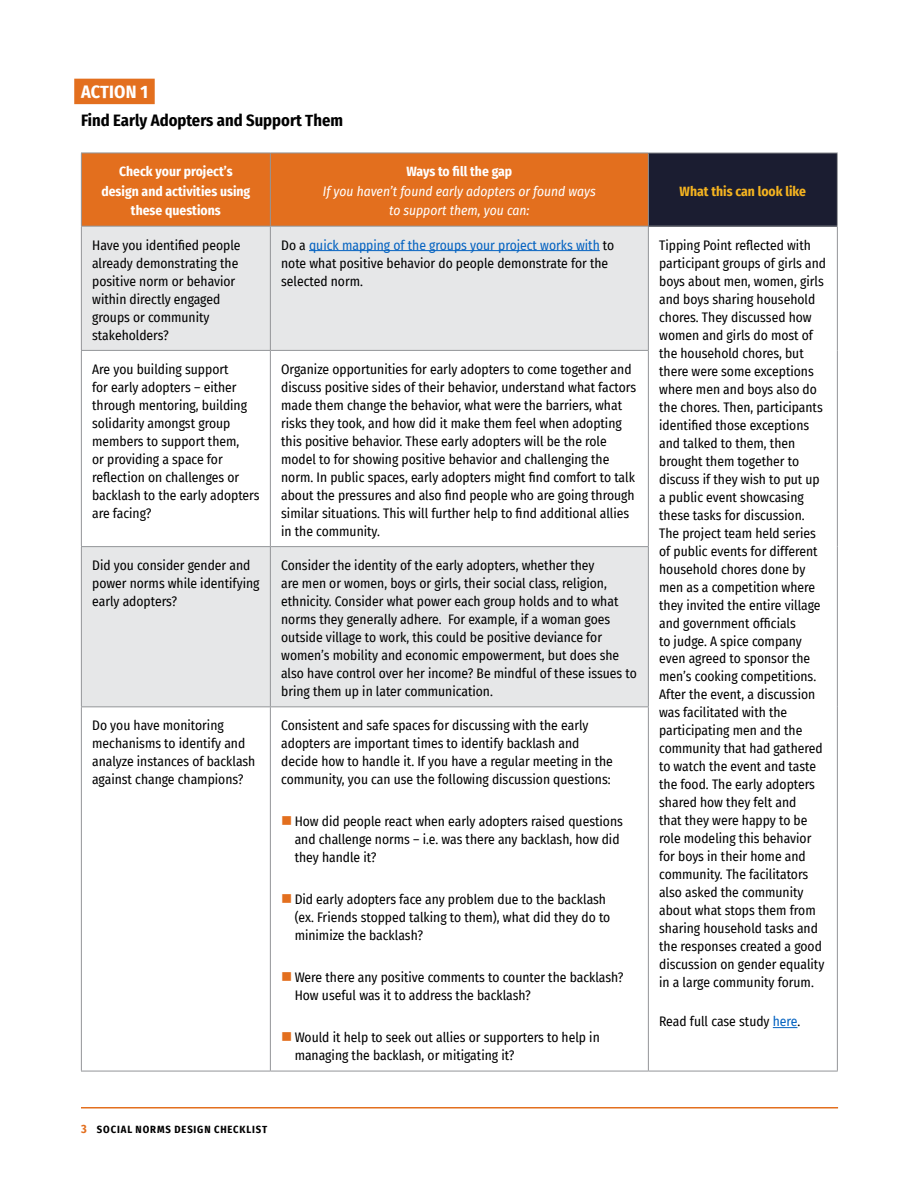
<style>
.page{position:relative;width:918px;height:1188px;background:#fff}
.page>*{position:absolute;margin:0;border:0;box-sizing:border-box;transform-origin:0 0}
.t1{font:700 18px "Fira Sans Condensed";letter-spacing:.01em;color:#fff}
.t2{font:700 16.5px "Fira Sans Condensed";color:#000}
.t3{font:13.5px/18px "Fira Sans Condensed";color:#000}
.t4{font:700 13.5px/19.5px "Fira Sans Condensed";color:#fff;text-align:center}
.t5{font:italic 13.5px/19.5px "Fira Sans Condensed";color:#fff;text-align:center}
.t6{font:700 13.5px "Fira Sans Condensed";color:#f4b320}
.t7{font:700 10.5px "Fira Sans Condensed";letter-spacing:.08em;color:#000}
.s1{color:#0563c1}
.s2{color:#e36f1e}
.s3{font-size:12px;color:#e36f1e}
</style>
<div class="page">
<hr style="left:81px;top:1107px;width:757px;height:1px;background:#e36f1e">
<div style="left:74px;top:79px;width:81px;height:25px;background:#e36f1e"></div>
<div style="left:82px;top:154px;width:566px;height:72px;background:#e36f1e"></div>
<div style="left:648px;top:153px;width:189px;height:73px;background:#1b1d31"></div>
<svg style="left:82px;top:227px;width:566px;height:479px;fill:#e6e7e8"></svg>
<hr style="left:81px;top:153px;width:189px;height:1px;background:#939598">
<hr style="left:81px;top:153px;width:1px;height:73px;background:#939598">
<hr style="left:270px;top:153px;width:378px;height:1px;background:#939598">
<hr style="left:270px;top:153px;width:1px;height:73px;background:#939598">
<hr style="left:648px;top:153px;width:190px;height:1px;background:#939598">
<hr style="left:648px;top:153px;width:1px;height:73px;background:#939598">
<hr style="left:837px;top:153px;width:1px;height:73px;background:#939598">
<hr style="left:81px;top:226px;width:189px;height:1px;background:#939598">
<hr style="left:81px;top:227px;width:1px;height:123px;background:#939598">
<hr style="left:270px;top:226px;width:378px;height:1px;background:#939598">
<hr style="left:270px;top:227px;width:1px;height:123px;background:#939598">
<hr style="left:648px;top:226px;width:190px;height:1px;background:#939598">
<hr style="left:648px;top:227px;width:1px;height:123px;background:#939598">
<hr style="left:837px;top:227px;width:1px;height:123px;background:#939598">
<hr style="left:837px;top:350px;width:1px;height:197px;background:#939598">
<hr style="left:837px;top:547px;width:1px;height:160px;background:#939598">
<hr style="left:837px;top:707px;width:1px;height:364px;background:#939598">
<hr style="left:648px;top:1071px;width:190px;height:1px;background:#939598">
<hr style="left:81px;top:350px;width:189px;height:1px;background:#939598">
<hr style="left:81px;top:351px;width:1px;height:195px;background:#939598">
<hr style="left:270px;top:350px;width:379px;height:1px;background:#939598">
<hr style="left:270px;top:351px;width:1px;height:195px;background:#939598">
<hr style="left:648px;top:351px;width:1px;height:195px;background:#939598">
<hr style="left:81px;top:546px;width:189px;height:1px;background:#939598">
<hr style="left:81px;top:547px;width:1px;height:159px;background:#939598">
<hr style="left:270px;top:546px;width:379px;height:1px;background:#939598">
<hr style="left:270px;top:547px;width:1px;height:159px;background:#939598">
<hr style="left:648px;top:547px;width:1px;height:159px;background:#939598">
<hr style="left:81px;top:706px;width:189px;height:1px;background:#939598">
<hr style="left:81px;top:707px;width:1px;height:364px;background:#939598">
<hr style="left:270px;top:706px;width:379px;height:1px;background:#939598">
<hr style="left:270px;top:707px;width:1px;height:364px;background:#939598">
<hr style="left:648px;top:707px;width:1px;height:364px;background:#939598">
<hr style="left:81px;top:1071px;width:189px;height:1px;background:#939598">
<hr style="left:270px;top:1071px;width:378px;height:1px;background:#939598">
<hr style="left:309px;top:250px;width:291px;height:1px;background:#0563c1">
<svg style="left:773px;top:1027px;width:24px;height:1px"></svg>
<h1 class="t1" style="left:81px;top:76px;width:68px">ACTION 1</h1>
<p class="t2" style="left:81px;top:106px;width:263px">Find Early Adopters and Support Them</p>
<p class="t4" style="left:101px;top:161px;width:150px">Check your project’s design and activities using these questions</p>
<p class="t4" style="left:407px;top:161px;width:107px">Ways to fill the gap</p>
<p class="t5" style="left:323px;top:181px;width:274px">If you haven’t found early adopters or found ways to support them, you can:</p>
<p class="t6" style="left:680px;top:180px;width:128px">What this can look like</p>
<p class="t3" style="left:92px;top:236px;width:150px">Have you identified people already demonstrating the positive norm or behavior within directly engaged groups or community stakeholders?</p>
<p class="t3" style="left:281px;top:236px;width:335px">Do a <span class="s1">quick mapping of the groups your project works with</span> to note what positive behavior do people demonstrate for the selected norm.</p>
<p class="t3" style="left:659px;top:236px;width:169px">Tipping Point reflected with participant groups of girls and boys about men, women, girls and boys sharing household chores. They discussed how women and girls do most of the household chores, but there were some exceptions where men and boys also do the chores. Then, participants identified those exceptions and talked to them, then brought them together to discuss if they wish to put up a public event showcasing these tasks for discussion.<br>The project team held series of public events for different household chores done by men as a competition where they invited the entire village and government officials<br>to judge. A spice company even agreed to sponsor the men’s cooking competitions.<br>After the event, a discussion was facilitated with the participating men and the community that had gathered to watch the event and taste the food. The early adopters shared how they felt and<br>that they were happy to be role modeling this behavior for boys in their home and community. The facilitators also asked the community about what stops them from sharing household tasks and the responses created a good discussion on gender equality in a large community forum.</p>
<p class="t3" style="left:659px;top:1012px;width:143px">Read full case study <span class="s1">here</span>.</p>
<p class="t3" style="left:92px;top:360px;width:169px">Are you building support<br>for early adopters – either through mentoring, building solidarity amongst group members to support them,<br>or providing a space for reflection on challenges or backlash to the early adopters are facing?</p>
<p class="t3" style="left:281px;top:360px;width:356px">Organize opportunities for early adopters to come together and discuss positive sides of their behavior, understand what factors made them change the behavior, what were the barriers, what risks they took, and how did it make them feel when adopting this positive behavior. These early adopters will be the role model to for showing positive behavior and challenging the norm. In public spaces, early adopters might find comfort to talk about the pressures and also find people who are going through similar situations. This will further help to find additional allies in the community.</p>
<p class="t3" style="left:92px;top:556px;width:169px">Did you consider gender and power norms while identifying early adopters?</p>
<p class="t3" style="left:281px;top:556px;width:357px">Consider the identity of the early adopters, whether they<br>are men or women, boys or girls, their social class, religion, ethnicity. Consider what power each group holds and to what norms they generally adhere. For example, if a woman goes outside village to work, this could be positive deviance for women’s mobility and economic empowerment, but does she also have control over her income? Be mindful of these issues to bring them up in later communication.</p>
<p class="t3" style="left:92px;top:716px;width:165px">Do you have monitoring mechanisms to identify and analyze instances of backlash against change champions?</p>
<p class="t3" style="left:281px;top:716px;width:333px">Consistent and safe spaces for discussing with the early adopters are important times to identify backlash and decide how to handle it. If you have a regular meeting in the community, you can use the following discussion questions:</p>
<p class="t3" style="left:295px;top:812px;width:330px;text-indent:-14px"><span class="s2">■</span> How did people react when early adopters raised questions and challenge norms – i.e. was there any backlash, how did they handle it?</p>
<p class="t3" style="left:295px;top:890px;width:317px;text-indent:-13px"><span class="s2">■</span> Did early adopters face any problem due to the backlash (ex. Friends stopped talking to them), what did they do to minimize the backlash?</p>
<p class="t3" style="left:295px;top:968px;width:330px;text-indent:-13px"><span class="s2">■</span> Were there any positive comments to counter the backlash?<br>How useful was it to address the backlash?</p>
<p class="t3" style="left:295px;top:1028px;width:307px;text-indent:-13px"><span class="s2">■</span> Would it help to seek out allies or supporters to help in managing the backlash, or mitigating it?</p>
<p class="t7" style="left:81px;top:1120px;width:188px"><span class="s3">3</span> SOCIAL NORMS DESIGN CHECKLIST</p>
</div>
